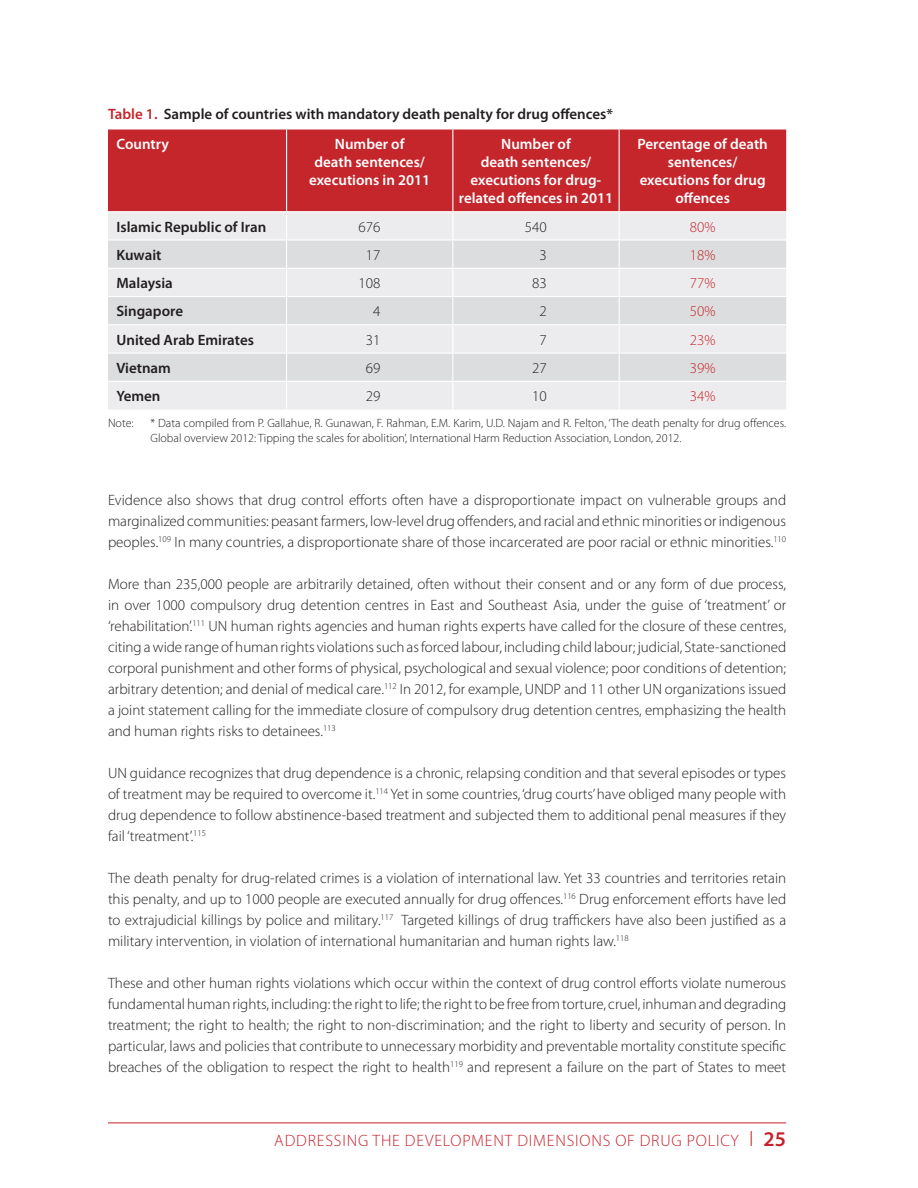
<style>
.page{position:relative;width:918px;height:1188px;background:#fff}
.page>*{position:absolute;margin:0;border:0;box-sizing:border-box;transform-origin:0 0}
.t1{font:300 16.5px "Myriad Pro";letter-spacing:.05em;color:#c8202a}
.t2{font:300 15px/21px "Myriad Pro";color:#231f20;text-align:justify}
.t3{font:600 15px/18px "Myriad Pro";color:#fff;text-align:center}
.t4{font:600 15px/30px "Myriad Pro";color:#231f20}
.t5{font:300 15px "Myriad Pro";color:#c4262c}
.t6{font:300 12px/15px "Myriad Pro";color:#231f20}
.s1{color:#c4262c}
.s2{color:#fff}
.s3{font-size:21px}
.s4{font-weight:600;font-size:21px}
</style>
<div class="page">
<hr style="left:108px;top:1123px;width:678px;height:1px;background:#c8202a">
<div style="left:108px;top:130px;width:678px;height:81px;background:#c4262c"></div>
<div style="left:108px;top:212px;width:678px;height:198px;background:#ececee"></div>
<svg style="left:108px;top:241px;width:678px;height:140px;background:#e2e3e5"></svg>
<hr style="left:286px;top:130px;width:1px;height:81px;background:#fff">
<hr style="left:452px;top:130px;width:1px;height:81px;background:#fff">
<hr style="left:619px;top:130px;width:1px;height:81px;background:#fff">
<hr style="left:108px;top:239px;width:345px;height:2px;background:#fff">
<hr style="left:453px;top:239px;width:166px;height:2px;background:#fff">
<hr style="left:619px;top:239px;width:167px;height:2px;background:#fff">
<hr style="left:108px;top:268px;width:345px;height:1px;background:#fff">
<hr style="left:453px;top:268px;width:166px;height:1px;background:#fff">
<hr style="left:619px;top:268px;width:167px;height:1px;background:#fff">
<hr style="left:108px;top:296px;width:345px;height:1px;background:#fff">
<hr style="left:453px;top:296px;width:166px;height:1px;background:#fff">
<hr style="left:619px;top:296px;width:167px;height:1px;background:#fff">
<hr style="left:108px;top:324px;width:345px;height:1px;background:#fff">
<hr style="left:453px;top:324px;width:166px;height:1px;background:#fff">
<hr style="left:619px;top:324px;width:167px;height:1px;background:#fff">
<hr style="left:108px;top:352px;width:345px;height:2px;background:#fff">
<hr style="left:453px;top:352px;width:166px;height:2px;background:#fff">
<hr style="left:619px;top:352px;width:167px;height:2px;background:#fff">
<hr style="left:108px;top:381px;width:345px;height:1px;background:#fff">
<svg style="left:286px;top:212px;width:1px;height:198px"></svg>
<hr style="left:453px;top:381px;width:166px;height:1px;background:#fff">
<svg style="left:452px;top:212px;width:1px;height:198px"></svg>
<hr style="left:619px;top:381px;width:167px;height:1px;background:#fff">
<svg style="left:619px;top:212px;width:1px;height:198px"></svg>
<p class="t4" style="left:117px;top:100px;width:498px;text-indent:-9px"><span class="s1">Table 1.</span> Sample of countries with mandatory death penalty for drug offences*<br><span class="s2">Country</span></p>
<p class="t3" style="left:309px;top:136px;width:122px">Number of<br>death sentences/ executions in 2011</p>
<p class="t3" style="left:459px;top:136px;width:156px">Number of<br>death sentences/ executions for drug&shy;related offences in 2011</p>
<p class="t3" style="left:638px;top:136px;width:132px">Percentage of death sentences/ executions for drug offences</p>
<p class="t4" style="left:117px;top:213px;width:151px">Islamic Republic of Iran</p>
<p class="t2" style="left:359px;top:217px;width:23px">676</p>
<p class="t2" style="left:525px;top:217px;width:23px">540</p>
<p class="t5" style="left:690px;top:221px;width:27px">80%</p>
<p class="t4" style="left:117px;top:241px;width:46px">Kuwait</p>
<p class="t2" style="left:366px;top:245px;width:16px">17</p>
<p class="t2" style="left:540px;top:245px;width:9px">3</p>
<p class="t5" style="left:690px;top:249px;width:27px">18%</p>
<p class="t4" style="left:117px;top:269px;width:58px">Malaysia</p>
<p class="t2" style="left:359px;top:274px;width:23px">108</p>
<p class="t2" style="left:532px;top:274px;width:16px">83</p>
<p class="t5" style="left:690px;top:277px;width:27px">77%</p>
<p class="t4" style="left:117px;top:297px;width:68px">Singapore</p>
<p class="t2" style="left:373px;top:302px;width:9px">4</p>
<p class="t2" style="left:540px;top:302px;width:9px">2</p>
<p class="t5" style="left:690px;top:306px;width:27px">50%</p>
<p class="t4" style="left:117px;top:326px;width:139px">United Arab Emirates</p>
<p class="t2" style="left:366px;top:330px;width:16px">31</p>
<p class="t2" style="left:540px;top:330px;width:9px">7</p>
<p class="t5" style="left:690px;top:334px;width:27px">23%</p>
<p class="t4" style="left:117px;top:354px;width:56px">Vietnam</p>
<p class="t2" style="left:366px;top:358px;width:16px">69</p>
<p class="t2" style="left:532px;top:358px;width:16px">27</p>
<p class="t5" style="left:690px;top:362px;width:27px">39%</p>
<p class="t4" style="left:117px;top:382px;width:45px">Yemen</p>
<p class="t2" style="left:366px;top:387px;width:16px">29</p>
<p class="t2" style="left:532px;top:387px;width:16px">10</p>
<p class="t5" style="left:690px;top:390px;width:27px">34%</p>
<p class="t6" style="left:108px;top:416px;width:27px">Note:</p>
<p class="t6" style="left:151px;top:416px;width:637px">* Data compiled from P. Gallahue, R. Gunawan, F. Rahman, E.M. Karim, U.D. Najam and R. Felton, ‘The death penalty for drug offences.<br>Global overview 2012: Tipping the scales for abolition’, International Harm Reduction Association, London, 2012.</p>
<p class="t2" style="left:108px;top:491px;width:680px">Evidence also shows that drug control efforts often have a disproportionate impact on vulnerable groups and marginalized communities: peasant farmers, low-level drug offenders, and racial and ethnic minorities or indigenous peoples.<sup>109</sup> In many countries, a disproportionate share of those incarcerated are poor racial or ethnic minorities.<sup>110</sup></p>
<p class="t2" style="left:108px;top:575px;width:680px">More than 235,000 people are arbitrarily detained, often without their consent and or any form of due process, in over 1000 compulsory drug detention centres in East and Southeast Asia, under the guise of ‘treatment’ or ‘rehabilitation’.<sup>111</sup> UN human rights agencies and human rights experts have called for the closure of these centres, citing a wide range of human rights violations such as forced labour, including child labour; judicial, State-sanctioned corporal punishment and other forms of physical, psychological and sexual violence; poor conditions of detention; arbitrary detention; and denial of medical care.<sup>112</sup> In 2012, for example, UNDP and 11 other UN organizations issued a joint statement calling for the immediate closure of compulsory drug detention centres, emphasizing the health and human rights risks to detainees.<sup>113</sup></p>
<p class="t2" style="left:108px;top:764px;width:680px">UN guidance recognizes that drug dependence is a chronic, relapsing condition and that several episodes or types of treatment may be required to overcome it.<sup>114</sup> Yet in some countries, ‘drug courts’ have obliged many people with drug dependence to follow abstinence-based treatment and subjected them to additional penal measures if they fail ‘treatment’.<sup>115</sup></p>
<p class="t2" style="left:108px;top:869px;width:680px">The death penalty for drug-related crimes is a violation of international law. Yet 33 countries and territories retain this penalty, and up to 1000 people are executed annually for drug offences.<sup>116</sup> Drug enforcement efforts have led to extrajudicial killings by police and military.<sup>117</sup> Targeted killings of drug traffickers have also been justified as a military intervention, in violation of international humanitarian and human rights law.<sup>118</sup></p>
<p class="t2" style="left:108px;top:974px;width:680px">These and other human rights violations which occur within the context of drug control efforts violate numerous fundamental human rights, including: the right to life; the right to be free from torture, cruel, inhuman and degrading treatment; the right to health; the right to non-discrimination; and the right to liberty and security of person. In particular, laws and policies that contribute to unnecessary morbidity and preventable mortality constitute specific breaches of the obligation to respect the right to health<sup>119</sup> and represent a failure on the part of States to meet</p>
<p class="t1" style="left:274px;top:1134px;width:513px">ADDRESSING THE DEVELOPMENT DIMENSIONS OF DRUG POLICY <span class="s3">l</span> <span class="s4">25</span></p>
</div>
